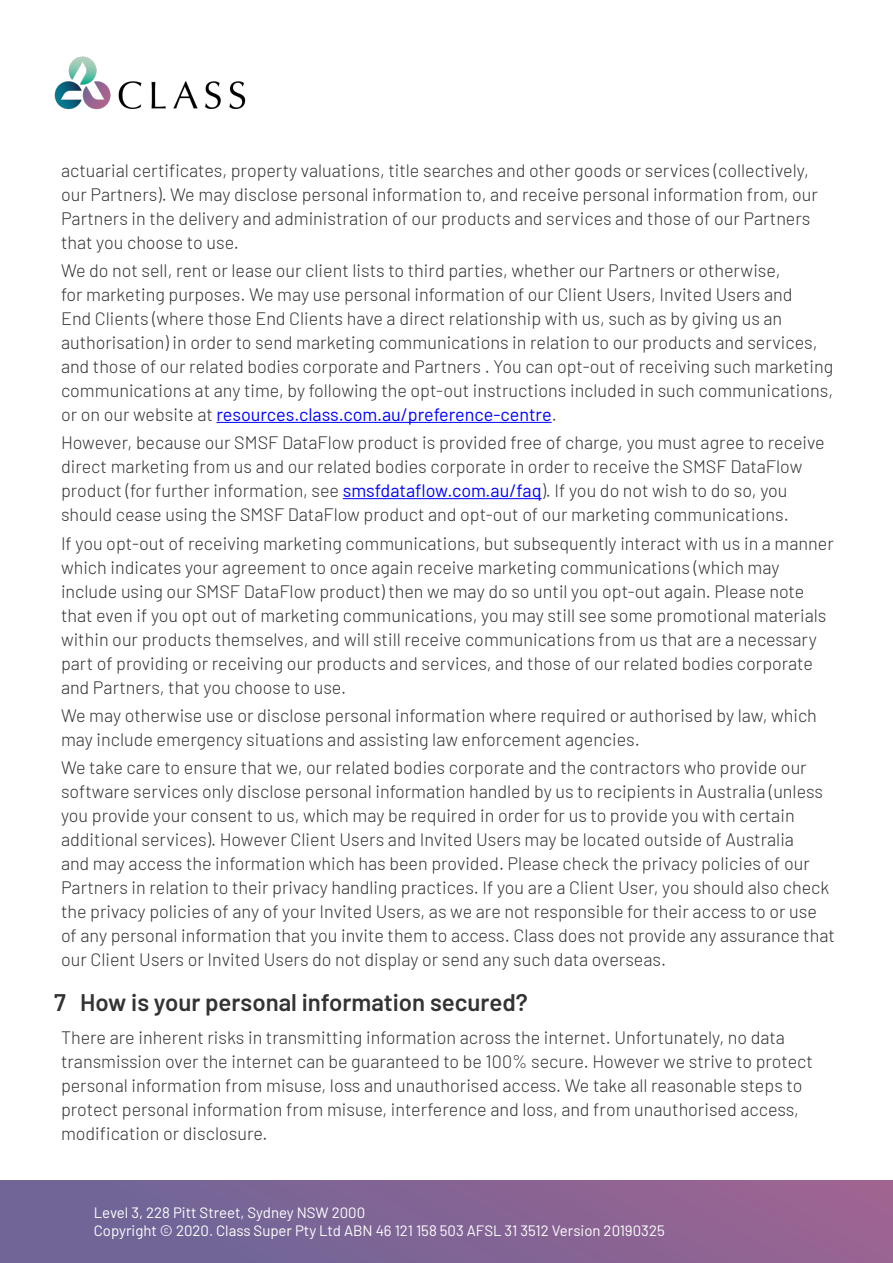
<style>
.page{position:relative;width:893px;height:1263px;background:#fff}
.page>*{position:absolute;margin:0;border:0;box-sizing:border-box;transform-origin:0 0}
.t1{font:600 24px "Barlow";color:#333}
.Bullets{font:300 18px/24px "Barlow";color:#333}
.t2{font:15px/18px "Barlow";color:#fff}
.s1{font-weight:400;color:#00f}
</style>
<div class="page">
<img style="left:54px;top:56px;width:192px;height:54px">
<div style="left:0;top:1181px;width:893px;height:82px;background:linear-gradient(to right,#6a6599,#9c6491)"></div>
<hr style="left:216px;top:422px;width:336px;height:1px;background:#00f">
<hr style="left:343px;top:498px;width:199px;height:1px;background:#00f">
<p class="Bullets" style="left:61px;top:157px;width:758px">actuarial certificates, property valuations, title searches and other goods or services (collectively, our Partners). We may disclose personal information to, and receive personal information from, our Partners in the delivery and administration of our products and services and those of our Partners that you choose to use.</p>
<p class="Bullets" style="left:61px;top:257px;width:774px">We do not sell, rent or lease our client lists to third parties, whether our Partners or otherwise,<br>for marketing purposes. We may use personal information of our Client Users, Invited Users and<br>End Clients (where those End Clients have a direct relationship with us, such as by giving us an authorisation) in order to send marketing communications in relation to our products and services, and those of our related bodies corporate and Partners . You can opt-out of receiving such marketing communications at any time, by following the opt-out instructions included in such communications, or on our website at <span class="s1">resources.class.com.au/preference-centre</span>.</p>
<p class="Bullets" style="left:61px;top:429px;width:765px">However, because our SMSF DataFlow product is provided free of charge, you must agree to receive direct marketing from us and our related bodies corporate in order to receive the SMSF DataFlow product (for further information, see <span class="s1">smsfdataflow.com.au/faq</span>). If you do not wish to do so, you should cease using the SMSF DataFlow product and opt-out of our marketing communications.</p>
<p class="Bullets" style="left:61px;top:530px;width:774px">If you opt-out of receiving marketing communications, but subsequently interact with us in a manner which indicates your agreement to once again receive marketing communications (which may include using our SMSF DataFlow product) then we may do so until you opt-out again. Please note that even if you opt out of marketing communications, you may still see some promotional materials within our products themselves, and will still receive communications from us that are a necessary part of providing or receiving our products and services, and those of our related bodies corporate and Partners, that you choose to use.</p>
<p class="Bullets" style="left:61px;top:702px;width:757px">We may otherwise use or disclose personal information where required or authorised by law, which may include emergency situations and assisting law enforcement agencies.</p>
<p class="Bullets" style="left:61px;top:754px;width:775px">We take care to ensure that we, our related bodies corporate and the contractors who provide our software services only disclose personal information handled by us to recipients in Australia (unless you provide your consent to us, which may be required in order for us to provide you with certain additional services). However Client Users and Invited Users may be located outside of Australia<br>and may access the information which has been provided. Please check the privacy policies of our Partners in relation to their privacy handling practices. If you are a Client User, you should also check the privacy policies of any of your Invited Users, as we are not responsible for their access to or use of any personal information that you invite them to access. Class does not provide any assurance that our Client Users or Invited Users do not display or send any such data overseas.</p>
<h2 class="t1" style="left:54px;top:985px;width:475px">7 How is your personal information secured?</h2>
<p class="Bullets" style="left:61px;top:1024px;width:753px">There are inherent risks in transmitting information across the internet. Unfortunately, no data transmission over the internet can be guaranteed to be 100% secure. However we strive to protect personal information from misuse, loss and unauthorised access. We take all reasonable steps to protect personal information from misuse, interference and loss, and from unauthorised access, modification or disclosure.</p>
<p class="t2" style="left:94px;top:1202px;width:572px">Level 3, 228 Pitt Street, Sydney NSW 2000<br>Copyright © 2020. Class Super Pty Ltd ABN 46 121 158 503 AFSL 31 3512 Version 20190325</p>
</div>
